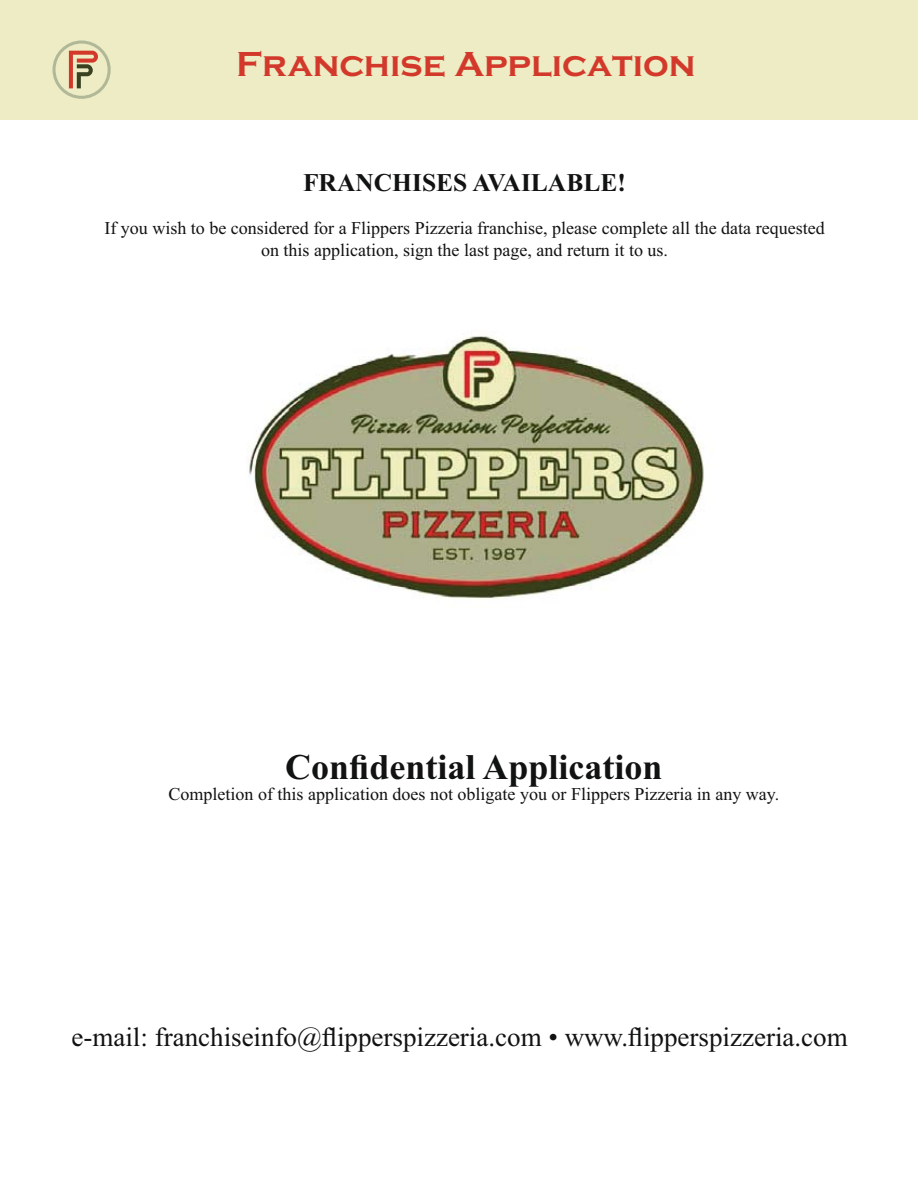
<style>
.page{position:relative;width:918px;height:1188px;background:#fff}
.page>*{position:absolute;margin:0;border:0;box-sizing:border-box;transform-origin:0 0}
.t1{font:700 36px "Times New Roman";color:#101311}
.t2{font:700 36px "Copperplate Gothic";color:#d3392b}
.t3{font:27px "Times New Roman";color:#101311}
.t4{font:700 25.5px "Times New Roman";color:#101311}
.t5{font:18px/21.6px "Times New Roman";color:#101311;text-align:center}
</style>
<div class="page">
<img style="left:249px;top:335px;width:455px;height:264px">
<div style="left:0;top:0;width:918px;height:120px;background:#edecc4"></div>
<svg style="left:52px;top:40px;width:59px;height:59px"></svg>
<h1 class="t2" style="left:236px;top:43px;width:461px">Franchise Application</h1>
<h3 class="t4" style="left:303px;top:168px;width:324px">FRANCHISES AVAILABLE!</h3>
<p class="t5" style="left:104px;top:219px;width:722px">If you wish to be considered for a Flippers Pizzeria franchise, please complete all the data requested on this application, sign the last page, and return it to us.</p>
<h1 class="t1" style="left:285px;top:745px;width:379px">Confidential Application</h1>
<p class="t5" style="left:169px;top:785px;width:612px">Completion of this application does not obligate you or Flippers Pizzeria in any way.</p>
<h2 class="t3" style="left:71px;top:1027px;width:778px">e-mail: franchiseinfo@flipperspizzeria.com • www.flipperspizzeria.com</h2>
</div>
